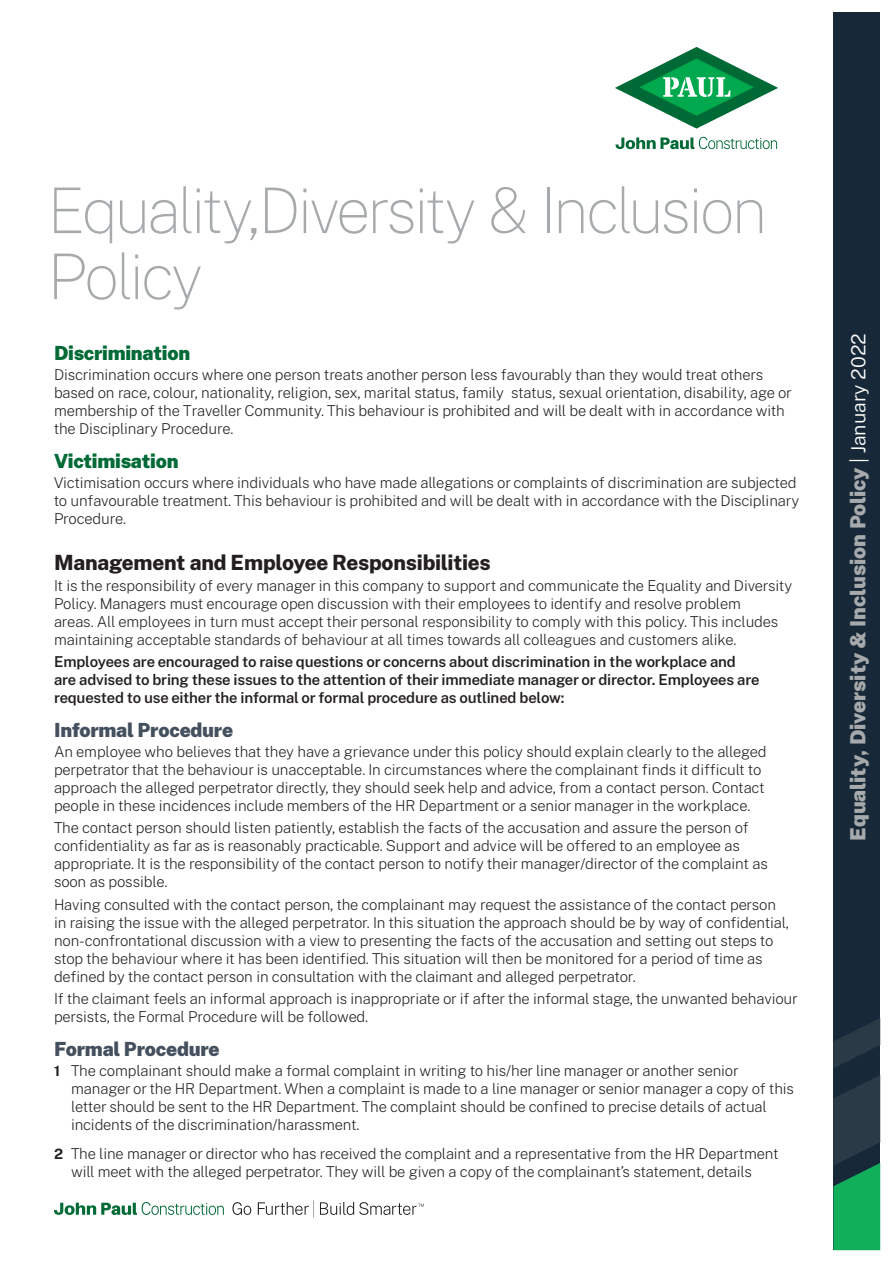
<style>
.page{position:relative;width:893px;height:1263px;background:#fff}
.page>*{position:absolute;margin:0;border:0;box-sizing:border-box;transform-origin:0 0}
.Page_heading{font:100 63px/66px "Public Sans";letter-spacing:-.055em;color:#a7aaac}
.t1{font:900 21px "Public Sans";color:#a7aaac}
.Paragraph_heading{font:800 21px "Public Sans";letter-spacing:-.01em;color:#231f20}
.Paragraph_Heading_2{font:900 19.5px "Public Sans";letter-spacing:-.01em;color:#45505f}
.Paragraph_Heading_2-2{font:900 19.5px "Public Sans";letter-spacing:-.01em;color:#006a36}
.text_paragraph{font:200 15px/18px "Public Sans";letter-spacing:-.01em;color:#231f20}
.text_paragraph-2{font:600 15px/18px "Public Sans";letter-spacing:-.01em;color:#231f20}
.s1{font-weight:700;font-size:14.25px}
.s2{font-weight:300;font-size:19.5px;color:#fff}
</style>
<div class="page">
<svg style="left:615px;top:137px;width:162px;height:12px"></svg>
<svg style="left:615px;top:47px;width:163px;height:82px"></svg>
<svg style="left:54px;top:1202px;width:170px;height:13px"></svg>
<svg style="left:232px;top:1202px;width:19px;height:13px"></svg>
<svg style="left:258px;top:1200px;width:56px;height:17px"></svg>
<svg style="left:320px;top:1202px;width:104px;height:13px"></svg>
<div style="left:833px;top:13px;width:47px;height:1237px;background:#172938"></div>
<svg style="left:833px;top:1076px;width:47px;height:174px"></svg>
<svg style="left:834px;top:1018px;width:46px;height:50px"></svg>
<p class="Page_heading" style="left:48px;top:174px;width:722px">Equality,Diversity &amp; Inclusion<br>Policy</p>
<p class="Paragraph_Heading_2-2" style="left:54px;top:337px;width:138px">Discrimination</p>
<p class="text_paragraph" style="left:54px;top:365px;width:739px">Discrimination occurs where one person treats another person less favourably than they would treat others based on race, colour, nationality, religion, sex, marital status, family status, sexual orientation, disability, age or membership of the Traveller Community. This behaviour is prohibited and will be dealt with in accordance with the Disciplinary Procedure.</p>
<p class="Paragraph_Heading_2-2" style="left:54px;top:445px;width:126px">Victimisation</p>
<p class="text_paragraph" style="left:54px;top:473px;width:747px">Victimisation occurs where individuals who have made allegations or complaints of discrimination are subjected to unfavourable treatment. This behaviour is prohibited and will be dealt with in accordance with the Disciplinary<br>Procedure.</p>
<p class="Paragraph_heading" style="left:54px;top:546px;width:438px">Management and Employee Responsibilities</p>
<p class="text_paragraph" style="left:54px;top:575px;width:740px">It is the responsibility of every manager in this company to support and communicate the Equality and Diversity Policy. Managers must encourage open discussion with their employees to identify and resolve problem<br>areas. All employees in turn must accept their personal responsibility to comply with this policy. This includes maintaining acceptable standards of behaviour at all times towards all colleagues and customers alike.</p>
<p class="text_paragraph-2" style="left:54px;top:652px;width:707px">Employees are encouraged to raise questions or concerns about discrimination in the workplace and are advised to bring these issues to the attention of their immediate manager or director. Employees are requested to use either the informal or formal procedure as outlined below:</p>
<p class="Paragraph_Heading_2" style="left:54px;top:714px;width:181px">Informal Procedure</p>
<p class="text_paragraph" style="left:54px;top:742px;width:714px">An employee who believes that they have a grievance under this policy should explain clearly to the alleged perpetrator that the behaviour is unacceptable. In circumstances where the complainant finds it difficult to approach the alleged perpetrator directly, they should seek help and advice, from a contact person. Contact people in these incidences include members of the HR Department or a senior manager in the workplace.</p>
<p class="text_paragraph" style="left:54px;top:818px;width:715px">The contact person should listen patiently, establish the facts of the accusation and assure the person of confidentiality as far as is reasonably practicable. Support and advice will be offered to an employee as appropriate. It is the responsibility of the contact person to notify their manager/director of the complaint as soon as possible.</p>
<p class="text_paragraph" style="left:54px;top:894px;width:737px">Having consulted with the contact person, the complainant may request the assistance of the contact person in raising the issue with the alleged perpetrator. In this situation the approach should be by way of confidential, non-confrontational discussion with a view to presenting the facts of the accusation and setting out steps to stop the behaviour where it has been identified. This situation will then be monitored for a period of time as defined by the contact person in consultation with the claimant and alleged perpetrator.</p>
<p class="text_paragraph" style="left:54px;top:988px;width:745px">If the claimant feels an informal approach is inappropriate or if after the informal stage, the unwanted behaviour persists, the Formal Procedure will be followed.</p>
<p class="Paragraph_Heading_2" style="left:54px;top:1033px;width:167px">Formal Procedure</p>
<p class="text_paragraph" style="left:71px;top:1061px;width:725px;text-indent:-17px"><span class="s1">1</span> The complainant should make a formal complaint in writing to his/her line manager or another senior manager or the HR Department. When a complaint is made to a line manager or senior manager a copy of this letter should be sent to the HR Department. The complaint should be confined to precise details of actual incidents of the discrimination/harassment.</p>
<p class="text_paragraph" style="left:71px;top:1143px;width:709px;text-indent:-17px"><span class="s1">2</span> The line manager or director who has received the complaint and a representative from the HR Department will meet with the alleged perpetrator. They will be given a copy of the complainant’s statement, details</p>
<h2 class="t1" style="left:841px;top:841px;width:510px;rotate:-90deg">Equality, Diversity &amp; Inclusion Policy <span class="s2">| January 2022</span></h2>
</div>
